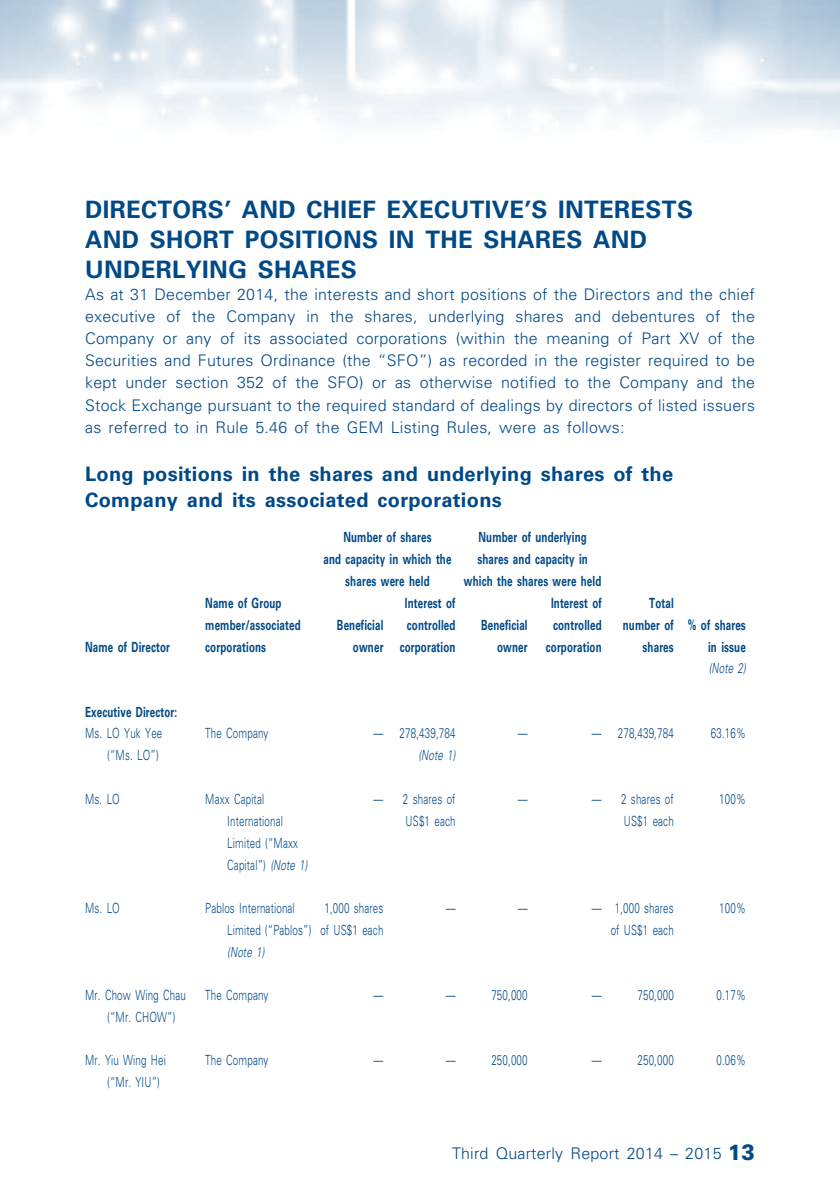
<style>
.page{position:relative;width:840px;height:1191px;background:#fff}
.page>*{position:absolute;margin:0;border:0;box-sizing:border-box;transform-origin:0 0}
.t1{font:700 24px/30px "Univers LT Std";letter-spacing:.015em;color:#004987}
.t2{font:700 20px/26px "Univers LT Std";letter-spacing:.015em;color:#004987}
.t3{font:300 16px/22px "Univers LT Std";letter-spacing:.015em;color:#004987;text-align:justify}
.t4{font:300 14px/22px "Univers LT Std";letter-spacing:.015em;color:#004987;scale:.7 1}
.t5{font:700 14px/22px "Univers LT Std";letter-spacing:.015em;color:#004987;text-align:center;scale:.7 1}
.t6{font:italic 300 14px "Univers LT Std";letter-spacing:.015em;color:#004987;scale:.7 1}
.s1{font-style:italic}
.s2{font-weight:900;font-size:22px}
</style>
<div class="page">
<h1 class="t1" style="left:85px;top:195px;width:609px">DIRECTORS’ AND CHIEF EXECUTIVE’S INTERESTS<br>AND SHORT POSITIONS IN THE SHARES AND<br>UNDERLYING SHARES</h1>
<p class="t3" style="left:85px;top:284px;width:671px">As at 31 December 2014, the interests and short positions of the Directors and the chief executive of the Company in the shares, underlying shares and debentures of the Company or any of its associated corporations (within the meaning of Part XV of the Securities and Futures Ordinance (the “SFO”) as recorded in the register required to be kept under section 352 of the SFO) or as otherwise notified to the Company and the Stock Exchange pursuant to the required standard of dealings by directors of listed issuers as referred to in Rule 5.46 of the GEM Listing Rules, were as follows:</p>
<p class="t2" style="left:85px;top:460px;width:589px">Long positions in the shares and underlying shares of the<br>Company and its associated corporations</p>
<p class="t5" style="left:323px;top:526px;width:184px">Number of shares<br>and capacity in which the shares were held</p>
<p class="t5" style="left:463px;top:526px;width:198px">Number of underlying shares and capacity in which the shares were held</p>
<p class="t5" style="left:85px;top:636px;width:123px">Name of Director</p>
<p class="t5" style="left:205px;top:592px;width:138px;text-align:left">Name of Group member/associated corporations</p>
<p class="t5" style="left:337px;top:614px;width:68px;text-align:right">Beneficial owner</p>
<p class="t5" style="left:399px;top:592px;width:81px">Interest of controlled corporation</p>
<p class="t5" style="left:85px;top:701px;width:133px">Executive Director:</p>
<p class="t4" style="left:85px;top:722px;width:112px;text-align:right">Ms. LO Yuk Yee (“Ms. LO”)</p>
<p class="t4" style="left:205px;top:722px;width:92px">The Company</p>
<p class="t4" style="left:373px;top:722px;width:118px">— 278,439,784</p>
<p class="t6" style="left:418px;top:747px;width:55px">(Note 1)</p>
<p class="t5" style="left:481px;top:614px;width:68px;text-align:right">Beneficial owner</p>
<p class="t5" style="left:545px;top:592px;width:81px">Interest of controlled corporation</p>
<p class="t5" style="left:622px;top:592px;width:74px;text-align:right">Total number of shares</p>
<p class="t5" style="left:687px;top:614px;width:84px;text-align:right">% of shares in issue</p>
<p class="t6" style="left:708px;top:660px;width:55px">(Note 2)</p>
<p class="t4" style="left:517px;top:722px;width:15px">—</p>
<p class="t4" style="left:591px;top:722px;width:118px">— 278,439,784</p>
<p class="t4" style="left:710px;top:722px;width:52px">63.16%</p>
<p class="t4" style="left:85px;top:787px;width:51px">Ms. LO</p>
<p class="t4" style="left:227px;top:787px;width:116px;text-indent:-22px">Maxx Capital<br>International<br>Limited (“Maxx<br>Capital”) <span class="s1">(Note 1)</span></p>
<p class="t4" style="left:373px;top:787px;width:118px;text-align:right">— 2 shares of<br>US$1 each</p>
<p class="t4" style="left:517px;top:787px;width:15px">—</p>
<p class="t4" style="left:591px;top:787px;width:118px;text-align:right">— 2 shares of<br>US$1 each</p>
<p class="t4" style="left:718px;top:787px;width:39px">100%</p>
<p class="t4" style="left:85px;top:897px;width:51px">Ms. LO</p>
<p class="t4" style="left:227px;top:897px;width:122px;text-indent:-22px">Pablos International<br>Limited (“Pablos”)</p>
<p class="t6" style="left:227px;top:943px;width:55px">(Note 1)</p>
<p class="t4" style="left:320px;top:897px;width:92px">1,000 shares of US$1 each</p>
<p class="t4" style="left:445px;top:897px;width:15px">—</p>
<p class="t4" style="left:517px;top:897px;width:15px">—</p>
<p class="t4" style="left:591px;top:897px;width:118px;text-align:right">— 1,000 shares of US$1 each</p>
<p class="t4" style="left:718px;top:897px;width:39px">100%</p>
<p class="t4" style="left:107px;top:984px;width:114px;text-indent:-22px">Mr. Chow Wing Chau (“Mr. CHOW”)</p>
<p class="t4" style="left:205px;top:984px;width:92px">The Company</p>
<p class="t4" style="left:373px;top:984px;width:15px">—</p>
<p class="t4" style="left:445px;top:984px;width:16px">—</p>
<p class="t4" style="left:491px;top:984px;width:53px">750,000</p>
<p class="t4" style="left:591px;top:984px;width:16px">—</p>
<p class="t4" style="left:637px;top:984px;width:53px">750,000</p>
<p class="t4" style="left:716px;top:984px;width:44px">0.17%</p>
<p class="t4" style="left:107px;top:1049px;width:85px;text-indent:-22px">Mr. Yiu Wing Hei (“Mr. YIU”)</p>
<p class="t4" style="left:205px;top:1049px;width:92px">The Company</p>
<p class="t4" style="left:373px;top:1049px;width:15px">—</p>
<p class="t4" style="left:445px;top:1049px;width:15px">—</p>
<p class="t4" style="left:491px;top:1049px;width:53px">250,000</p>
<p class="t4" style="left:591px;top:1049px;width:15px">—</p>
<p class="t4" style="left:637px;top:1049px;width:53px">250,000</p>
<p class="t4" style="left:716px;top:1049px;width:44px">0.06%</p>
<p class="t3" style="left:452px;top:1142px;width:304px">Third Quarterly Report 2014 – 2015 <span class="s2">13</span></p>
</div>
